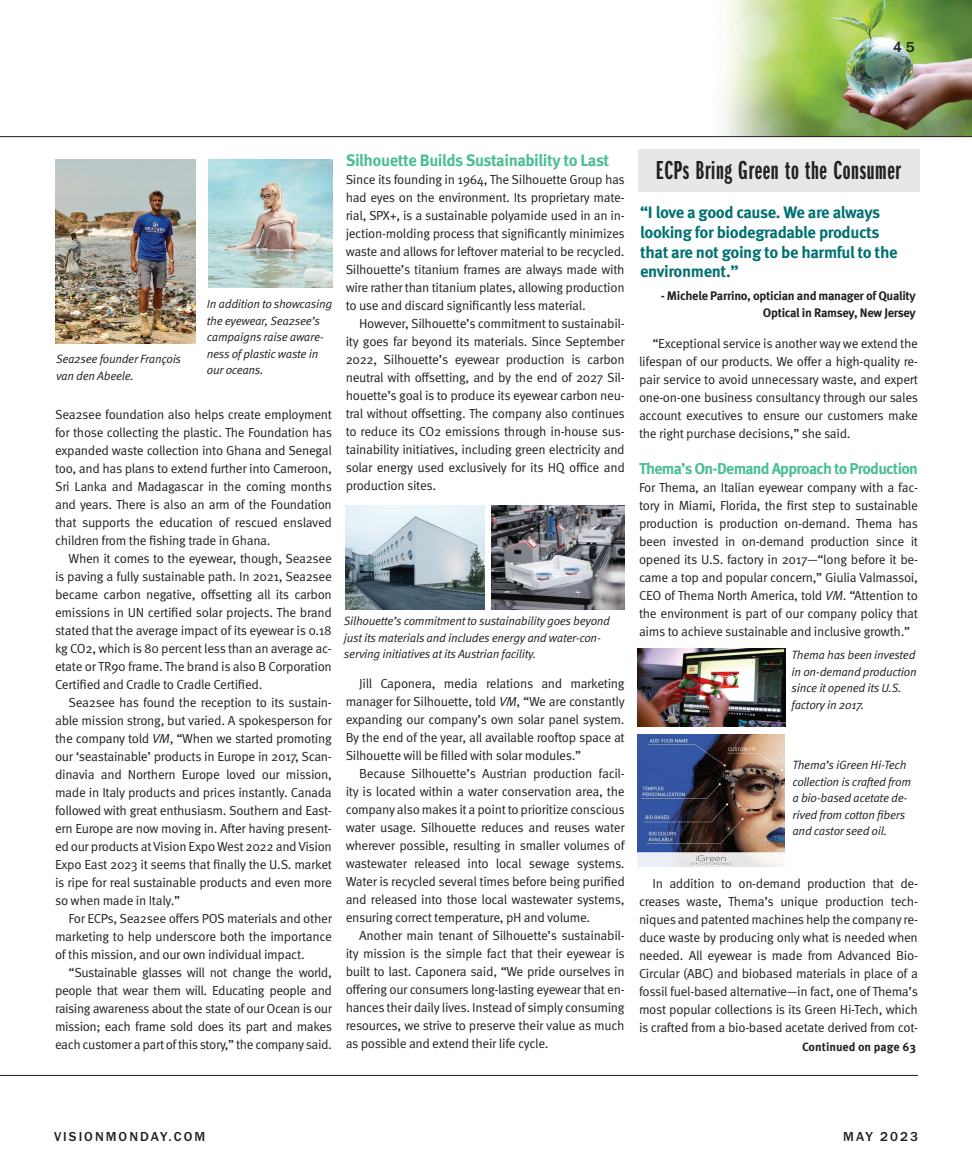
<style>
.page{position:relative;width:972px;height:1175px;background:#fff}
.page>*{position:absolute;margin:0;border:0;box-sizing:border-box;transform-origin:0 0}
.CATEGORY{font:27px "Franklin Gothic URW Ext Com D Dem";letter-spacing:.025em;color:#231f20}
.Captions{font:700 16.5px/19.5px "Meta Pro";letter-spacing:-.025em;color:#017072}
.Captions-2{font:700 16.5px "Meta Pro";letter-spacing:-.03em;color:#4abe92}
.Captions-3{font:700 15.75px "Meta Pro";letter-spacing:-.045em;color:#4abe92}
.CATEGORY-2{font:500 15px "Franklin Gothic URW";color:#231f20}
.CATEGORY-3{font:500 13.5px "Franklin Gothic URW";letter-spacing:.15em;color:#231f20}
.Captions-4{font:13.2px/18px "Meta Pro Norm";letter-spacing:-.025em;color:#231f20;text-align:justify}
.Captions-5{font:700 12.3px/16.5px "Meta Pro";letter-spacing:-.025em;color:#231f20;text-align:right}
.Captions-6{font:12px/16.5px "Meta Pro Norm Ita";letter-spacing:-.025em;color:#231f20}
.t1{font:700 12px "Meta Pro";color:#231f20}
.s1{font-family:"Meta Pro Norm Ita"}
</style>
<div class="page">
<img style="left:723px;top:0;width:249px;height:136px">
<hr style="left:0;top:1075px;width:918px;height:1px;background:#231f20">
<hr style="left:0;top:136px;width:972px;height:1px;background:#231f20">
<img style="left:55px;top:160px;width:140px;height:183px">
<img style="left:209px;top:160px;width:124px;height:127px">
<div style="left:638px;top:149px;width:281px;height:43px;background:#e6e7e9"></div>
<img style="left:345px;top:505px;width:140px;height:104px">
<img style="left:492px;top:505px;width:133px;height:104px">
<img style="left:637px;top:649px;width:148px;height:77px">
<img style="left:637px;top:734px;width:147px;height:132px">
<p class="CATEGORY-2" style="left:893px;top:38px;width:23px">45</p>
<p class="Captions-6" style="left:56px;top:350px;width:127px">Sea2see founder François van den Abeele.</p>
<p class="Captions-6" style="left:207px;top:295px;width:127px">In addition to showcasing the eyewear, Sea2see’s campaigns raise aware&shy;ness of plastic waste in our oceans.</p>
<p class="Captions-4" style="left:55px;top:405px;width:278px">Sea2see foundation also helps create employment for those collecting the plastic. The Foundation has expanded waste collection into Ghana and Senegal too, and has plans to extend further into Cameroon, Sri Lanka and Madagascar in the coming months and years. There is also an arm of the Foundation that supports the education of rescued enslaved children from the fishing trade in Ghana.</p>
<p class="Captions-4" style="left:55px;top:549px;width:278px;text-indent:14px">When it comes to the eyewear, though, Sea2see is paving a fully sustainable path. In 2021, Sea2see became carbon negative, offsetting all its carbon emissions in UN certified solar projects. The brand stated that the average impact of its eyewear is 0.18 kg CO2, which is 80 percent less than an average ac&shy;etate or TR90 frame. The brand is also B Corporation Certified and Cradle to Cradle Certified.</p>
<p class="Captions-4" style="left:55px;top:693px;width:278px;text-indent:14px">Sea2see has found the reception to its sustain&shy;able mission strong, but varied. A spokesperson for the company told <span class="s1">VM</span>, “When we started promoting our ‘seastainable’ products in Europe in 2017, Scan&shy;dinavia and Northern Europe loved our mission, made in Italy products and prices instantly. Canada followed with great enthusiasm. Southern and East&shy;ern Europe are now moving in. After having present&shy;ed our products at Vision Expo West 2022 and Vision Expo East 2023 it seems that finally the U.S. market is ripe for real sustainable products and even more so when made in Italy.”</p>
<p class="Captions-4" style="left:55px;top:909px;width:278px;text-indent:14px">For ECPs, Sea2see offers POS materials and other marketing to help underscore both the importance of this mission, and our own individual impact.</p>
<p class="Captions-4" style="left:55px;top:963px;width:278px;text-indent:14px">“Sustainable glasses will not change the world, people that wear them will. Educating people and raising awareness about the state of our Ocean is our mission; each frame sold does its part and makes each customer a part of this story,” the company said.</p>
<p class="Captions-2" style="left:346px;top:147px;width:265px">Silhouette Builds Sustainability to Last</p>
<p class="Captions-4" style="left:346px;top:169px;width:281px">Since its founding in 1964, The Silhouette Group has had eyes on the environment. Its proprietary mate&shy;rial, SPX+, is a sustainable polyamide used in an in&shy;jection-molding process that significantly minimizes waste and allows for leftover material to be recycled.<br>Silhouette’s titanium frames are always made with wire rather than titanium plates, allowing production to use and discard significantly less material.</p>
<p class="Captions-4" style="left:346px;top:313px;width:281px;text-indent:14px">However, Silhouette’s commitment to sustainabil&shy;ity goes far beyond its materials. Since September 2022, Silhouette’s eyewear production is carbon neutral with offsetting, and by the end of 2027 Sil&shy;houette’s goal is to produce its eyewear carbon neu&shy;tral without offsetting. The company also continues to reduce its CO2 emissions through in-house sus&shy;tainability initiatives, including green electricity and solar energy used exclusively for its HQ office and production sites.</p>
<p class="Captions-6" style="left:344px;top:612px;width:268px">Silhouette’s commitment to sustainability goes beyond just its materials and includes energy and water-con&shy;serving initiatives at its Austrian facility.</p>
<p class="Captions-4" style="left:346px;top:673px;width:281px;text-indent:14px">Jill Caponera, media relations and marketing manager for Silhouette, told <span class="s1">VM</span>, “We are constantly expanding our company’s own solar panel system.<br>By the end of the year, all available rooftop space at Silhouette will be filled with solar modules.”</p>
<p class="Captions-4" style="left:346px;top:763px;width:281px;text-indent:14px">Because Silhouette’s Austrian production facil&shy;ity is located within a water conservation area, the company also makes it a point to prioritize conscious water usage. Silhouette reduces and reuses water wherever possible, resulting in smaller volumes of wastewater released into local sewage systems.<br>Water is recycled several times before being purified and released into those local wastewater systems, ensuring correct temperature, pH and volume.</p>
<p class="Captions-4" style="left:346px;top:925px;width:281px;text-indent:14px">Another main tenant of Silhouette’s sustainabil&shy;ity mission is the simple fact that their eyewear is built to last. Caponera said, “We pride ourselves in offering our consumers long-lasting eyewear that en&shy;hances their daily lives. Instead of simply consuming resources, we strive to preserve their value as much as possible and extend their life cycle.</p>
<p class="CATEGORY" style="left:656px;top:156px;width:247px">ECPs Bring Green to the Consumer</p>
<p class="Captions" style="left:640px;top:202px;width:259px">“I love a good cause. We are always looking for biodegradable products that are not going to be harmful to the environment.”</p>
<p class="Captions-5" style="left:661px;top:287px;width:257px">- Michele Parrino, optician and manager of Quality<br>Optical in Ramsey, New Jersey</p>
<p class="Captions-4" style="left:639px;top:333px;width:281px;text-indent:14px">“Exceptional service is another way we extend the lifespan of our products. We offer a high-quality re&shy;pair service to avoid unnecessary waste, and expert one-on-one business consultancy through our sales account executives to ensure our customers make the right purchase decisions,” she said.</p>
<p class="Captions-3" style="left:639px;top:456px;width:281px">Thema’s On-Demand Approach to Production</p>
<p class="Captions-4" style="left:639px;top:477px;width:281px">For Thema, an Italian eyewear company with a fac&shy;tory in Miami, Florida, the first step to sustainable production is production on-demand. Thema has been invested in on-demand production since it opened its U.S. factory in 2017—“long before it be&shy;came a top and popular concern,” Giulia Valmassoi, CEO of Thema North America, told <span class="s1">VM</span>. “Attention to the environment is part of our company policy that aims to achieve sustainable and inclusive growth.”</p>
<p class="Captions-6" style="left:792px;top:646px;width:127px">Thema has been invested in on-demand production since it opened its U.S. factory in 2017.</p>
<p class="Captions-6" style="left:792px;top:756px;width:120px">Thema’s iGreen Hi-Tech collection is crafted from a bio-based acetate de&shy;rived from cotton fibers and castor seed oil.</p>
<p class="Captions-4" style="left:639px;top:873px;width:281px;text-indent:14px">In addition to on-demand production that de&shy;creases waste, Thema’s unique production tech&shy;niques and patented machines help the company re&shy;duce waste by producing only what is needed when needed. All eyewear is made from Advanced Bio-Circular (ABC) and biobased materials in place of a fossil fuel-based alternative—in fact, one of Thema’s most popular collections is its Green Hi-Tech, which is crafted from a bio-based acetate derived from cot-</p>
<p class="t1" style="left:802px;top:1037px;width:115px">Continued on page 63</p>
<p class="CATEGORY-3" style="left:54px;top:1128px;width:153px">VISIONMONDAY.COM</p>
<p class="CATEGORY-3" style="left:843px;top:1128px;width:76px">MAY 2023</p>
</div>
